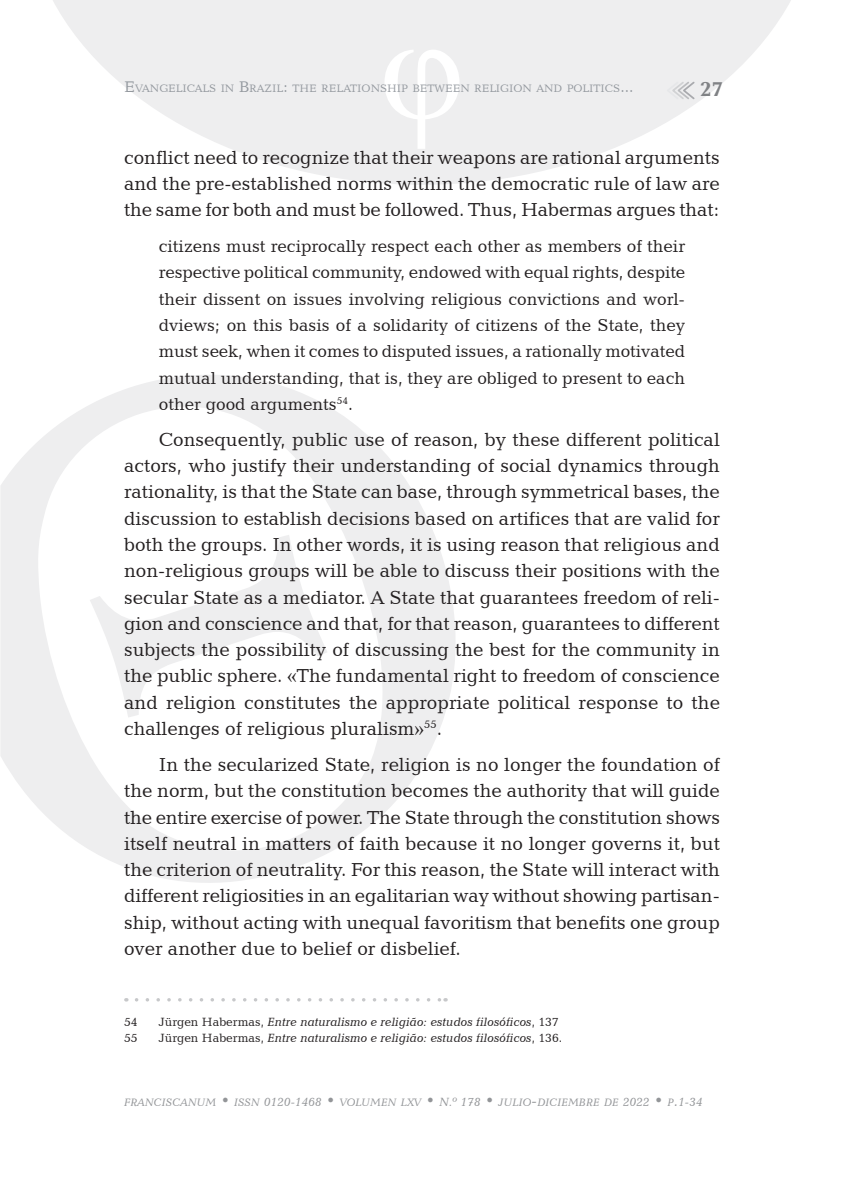
<style>
.page{position:relative;width:844px;height:1191px;background:#fff}
.page>*{position:absolute;margin:0;border:0;box-sizing:border-box;transform-origin:0 0}
.t1{font:700 21px "Candida BT";color:#808285}
.Cuerpo{font:19.25px/26.2px "Candida BT";color:#231f20;text-align:justify}
.Cuerpo_Citado{font:17.5px/26.2px "Candida BT";color:#231f20;text-align:justify}
.Pie_de_página___Sin{font:italic 12.25px "Candida BT";color:#231f20}
.Pie_de_página___Con{font:italic 12.25px "Candida BT";color:#231f20}
.Pie_de_página___Con-2{font:12.25px "Candida BT";color:#231f20}
.Pie_de_página___Sin-2{font:12.25px "Candida BT";color:#231f20}
.t2{font:italic 11.03px "Candida BT";color:#939598}
.t3{font:11.03px "Candida BT";color:#93989e}
.s1{font-size:15.75px}
.s2{font-family:"Times New Roman"}
.s3{font-style:normal}
.s4{font-size:12.25px}
</style>
<div class="page">
<svg style="left:53px;top:0;width:738px;height:185px;fill:#eeeeef"></svg>
<svg style="left:664px;top:80px;width:32px;height:21px"></svg>
<svg style="left:0;top:375px;width:455px;height:508px"></svg>
<svg style="left:384px;top:50px;width:75px;height:99px"></svg>
<svg style="left:136px;top:998px;width:303px;height:3px"></svg>
<p class="t3" style="left:124px;top:81px;width:511px"><span class="s1">E</span>VANGELICALS IN <span class="s1">B</span>RAZIL<span class="s1">:</span> THE RELATIONSHIP BETWEEN RELIGION AND POLITICS<span class="s1">...</span></p>
<p class="t1" style="left:700px;top:76px;width:25px">27</p>
<p class="Cuerpo" style="left:124px;top:143px;width:597px">conflict need to recognize that their weapons are rational arguments and the pre-established norms within the democratic rule of law are the same for both and must be followed. Thus, Habermas argues that:</p>
<p class="Cuerpo_Citado" style="left:159px;top:233px;width:528px">citizens must reciprocally respect each other as members of their respective political community, endowed with equal rights, despite their dissent on issues involving religious convictions and worl&shy;dviews; on this basis of a solidarity of citizens of the State, they must seek, when it comes to disputed issues, a rationally motivated mutual understanding, that is, they are obliged to present to each other good arguments<sup>54</sup>.</p>
<p class="Cuerpo" style="left:124px;top:426px;width:597px;text-indent:35px">Consequently, public use of reason, by these different political actors, who justify their understanding of social dynamics through rationality, is that the State can base, through symmetrical bases, the discussion to establish decisions based on artifices that are valid for both the groups. In other words, it is using reason that religious and non-religious groups will be able to discuss their positions with the secular State as a mediator. A State that guarantees freedom of reli&shy;gion and conscience and that, for that reason, guarantees to different subjects the possibility of discussing the best for the community in the public sphere. <span class="s2">«</span>The fundamental right to freedom of conscience and religion constitutes the appropriate political response to the challenges of religious pluralism<span class="s2">»</span><sup>55</sup>.</p>
<p class="Cuerpo" style="left:124px;top:751px;width:597px;text-indent:35px">In the secularized State, religion is no longer the foundation of the norm, but the constitution becomes the authority that will guide the entire exercise of power. The State through the constitution shows itself neutral in matters of faith because it no longer governs it, but the criterion of neutrality. For this reason, the State will interact with different religiosities in an egalitarian way without showing partisan&shy;ship, without acting with unequal favoritism that benefits one group over another due to belief or disbelief.</p>
<p class="Pie_de_página___Con-2" style="left:124px;top:1014px;width:15px">54</p>
<p class="Pie_de_página___Con" style="left:159px;top:1014px;width:401px"><span class="s3">Jürgen Habermas,</span> Entre naturalismo e religião: estudos filosóficos<span class="s3">, 137</span></p>
<p class="Pie_de_página___Sin-2" style="left:124px;top:1030px;width:15px">55</p>
<p class="Pie_de_página___Sin" style="left:159px;top:1030px;width:405px"><span class="s3">Jürgen Habermas,</span> Entre naturalismo e religião: estudos filosóficos<span class="s3">, 136.</span></p>
<p class="t2" style="left:124px;top:1095px;width:580px">FRANCISCANUM <span class="s1">•</span> ISSN <span class="s4">0120-1468</span> <span class="s1">•</span> VOLUMEN LXV <span class="s1">•</span> <span class="s4">N.º 178</span> <span class="s1">•</span> JULIO<span class="s1">-</span>DICIEMBRE DE <span class="s4">2022</span> <span class="s1">•</span> P<span class="s1">.</span><span class="s4">1-34</span></p>
</div>
